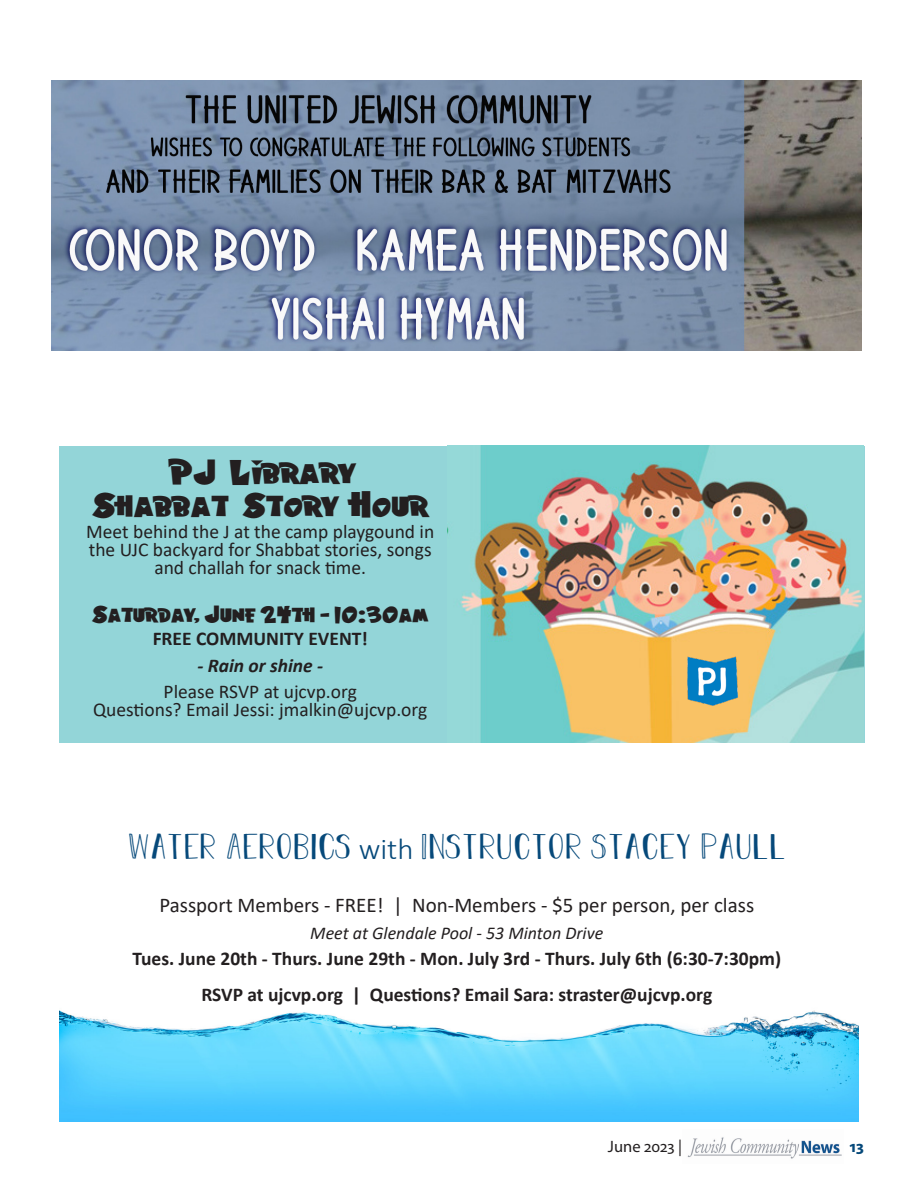
<style>
.page{position:relative;width:918px;height:1188px;background:#fff}
.page>*{position:absolute;margin:0;border:0;box-sizing:border-box;transform-origin:0 0}
.body_text_1_column{font:36.3px "Dominique";color:#06497a;scale:1.05 1}
.body_text_1_column-2{font:29.7px/33px "Hawaiian Punk";color:#231f20;text-align:center;scale:1.18 1}
.body_text_1_column-3{font:21px "Calibri";color:#231f20}
.body_text_1_column-4{font:20.4px "Hawaiian Punk";color:#231f20;scale:1.14 1}
.body_text_1_column-5{font:19.5px/18px "Calibri";color:#231f20;text-align:center}
.body_text_1_column-6{font:700 19.5px/36px "Calibri";color:#231f20;text-align:center}
.body_text_1_column-7{font:italic 700 19.5px "Calibri";color:#231f20}
.body_text_1_column-8{font:italic 18px "Calibri";color:#231f20}
.t1{font:16.5px "Myriad Pro";color:#231f20}
.t2{font:700 16.5px "Myriad Pro";color:#06497a}
.s1{font-family:"Calibri";font-weight:300;font-size:29.7px}
</style>
<div class="page">
<img style="left:687px;top:1137px;width:155px;height:22px">
<div style="left:59px;top:446px;width:806px;height:296px;background:#93d5d8"></div>
<img style="left:448px;top:446px;width:415px;height:296px">
<img style="left:681px;top:643px;width:59px;height:74px">
<img style="left:59px;top:1010px;width:800px;height:112px">
<img style="left:52px;top:80px;width:810px;height:270px">
<p class="body_text_1_column-2" style="left:92px;top:456px;width:287px">PJ Library<br>Shabbat Story Hour</p>
<p class="body_text_1_column-5" style="left:86px;top:522px;width:350px">Meet behind the J at the camp playgound in the UJC backyard for Shabbat stories, songs and challah for snack time.</p>
<p class="body_text_1_column-4" style="left:92px;top:603px;width:297px">Saturday, June 24th - 10:30am</p>
<p class="body_text_1_column-6" style="left:153px;top:621px;width:217px">FREE COMMUNITY EVENT!</p>
<p class="body_text_1_column-7" style="left:197px;top:652px;width:127px">- Rain or shine -</p>
<p class="body_text_1_column-5" style="left:93px;top:682px;width:336px">Please RSVP at ujcvp.org<br>Questions? Email Jessi: jmalkin@ujcvp.org</p>
<p class="body_text_1_column" style="left:128px;top:826px;width:629px">WATER AEROBICS <span class="s1">with</span> INSTRUCTOR STACEY PAULL</p>
<p class="body_text_1_column-3" style="left:159px;top:891px;width:596px">Passport Members - FREE! | Non-Members - $5 per person, per class</p>
<p class="body_text_1_column-8" style="left:310px;top:920px;width:295px">Meet at Glendale Pool - 53 Minton Drive</p>
<p class="body_text_1_column-6" style="left:133px;top:941px;width:650px">Tues. June 20th - Thurs. June 29th - Mon. July 3rd - Thurs. July 6th (6:30-7:30pm)<br>RSVP at ujcvp.org | Questions? Email Sara: straster@ujcvp.org</p>
<p class="t1" style="left:608px;top:1136px;width:76px">June 2023 |</p>
<p class="t2" style="left:849px;top:1136px;width:16px">13</p>
</div>
